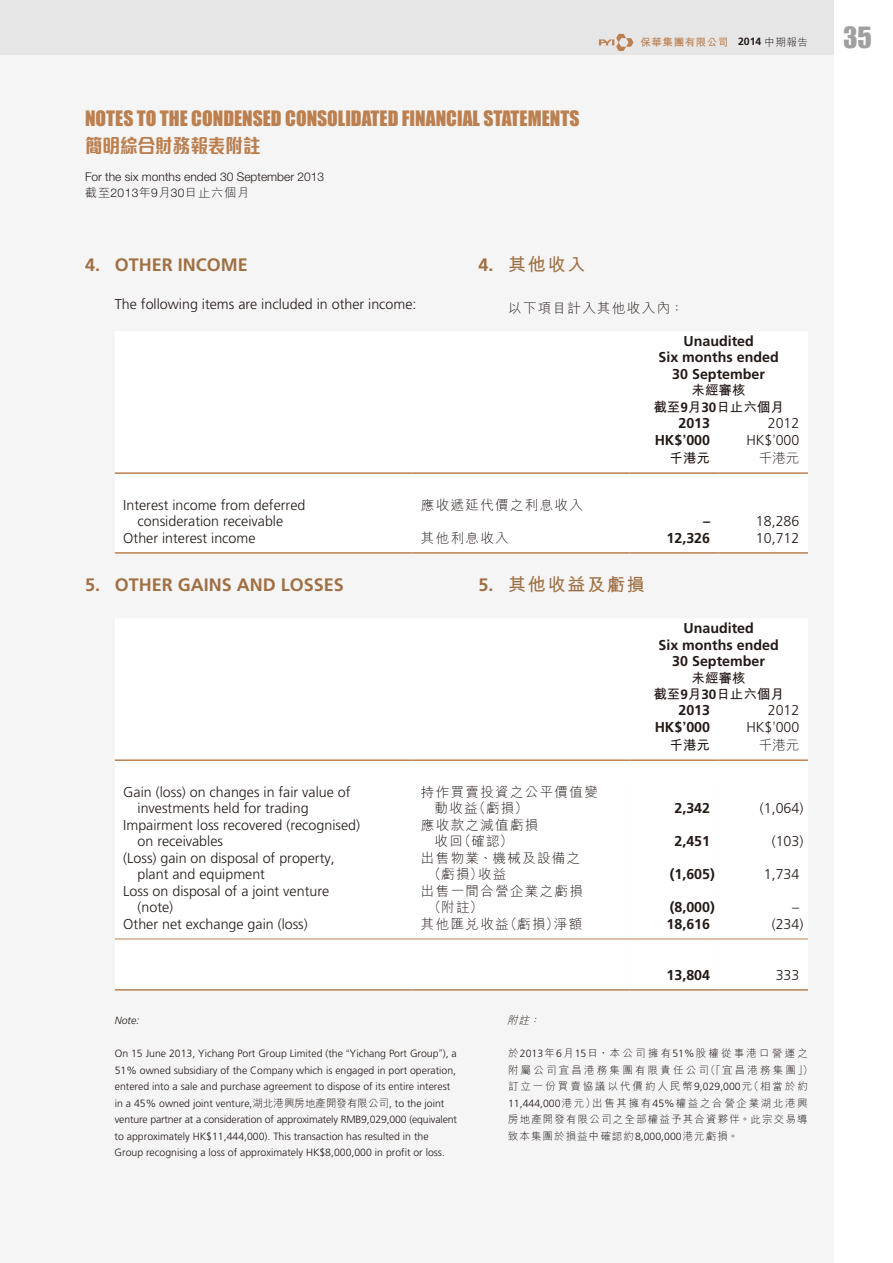
<style>
.page{position:relative;width:893px;height:1263px;background:#fff}
.page>*{position:absolute;margin:0;border:0;box-sizing:border-box;transform-origin:0 0}
.t1{font:30px "Impact LT Std";color:#a0a0a1}
.t2{font:19.5px "Impact";color:#bc8050}
.t3{font:800 19.5px "M Elle HK";color:#bc8050;scale:.9 1}
.t4{font:700 18px "Frutiger LT Std";color:#a07044}
.t5{font:700 18px "M Hei HK";letter-spacing:.1em;color:#a07044}
.t6{font:300 14.25px/16.5px "Frutiger LT Std";color:#231916}
.t7{font:700 14.25px/16.5px "Frutiger LT Std";color:#231916;text-align:center}
.t8{font:300 13.5px/16.5px "M Hei HK";letter-spacing:.1em;color:#231916}
.t9{font:700 13.5px/16.5px "M Hei HK";color:#231916;text-align:center}
.t10{font:300 12px "Helvetica Neue LT Std";color:#231916}
.t11{font:300 12px "M Hei HK";letter-spacing:.085em;color:#231916}
.t12{font:300 10.5px/16.5px "Frutiger LT Std";color:#231916}
.t13{font:300 10.5px/16.5px "M Hei HK";letter-spacing:.155em;color:#231916}
.t14{font:700 10.5px "M Hei HK";letter-spacing:.05em;color:#bc8050}
.t15{font:italic 300 10.5px "Frutiger LT Std";color:#231916}
.t16{font:italic 300 10.5px "M Hei HK";color:#231916}
.s1{font-family:"Helvetica Neue LT Std"}
.s2{font-family:"Frutiger LT Std";color:#231916}
.s3{font-weight:300;color:#231916}
.s4{font-family:"Frutiger LT Std"}
.s5{font-family:"Helvetica LT Std"}
.s6{font-family:"M Hei HK"}
</style>
<div class="page">
<div style="left:0;top:0;width:833px;height:1263px;background:#f5f5f5"></div>
<div style="left:0;top:0;width:833px;height:54px;background:#e6e6e7"></div>
<svg style="left:599px;top:34px;width:34px;height:17px"></svg>
<hr style="left:115px;top:472px;width:297px;height:2px;background:#bc8050">
<hr style="left:412px;top:472px;width:217px;height:2px;background:#bc8050">
<hr style="left:629px;top:472px;width:90px;height:2px;background:#bc8050">
<hr style="left:719px;top:472px;width:89px;height:2px;background:#bc8050">
<hr style="left:115px;top:552px;width:297px;height:2px;background:#bc8050">
<hr style="left:412px;top:552px;width:217px;height:2px;background:#bc8050">
<hr style="left:629px;top:552px;width:90px;height:2px;background:#bc8050">
<hr style="left:719px;top:552px;width:89px;height:2px;background:#bc8050">
<svg style="left:629px;top:939px;width:90px;height:1px"></svg>
<hr style="left:115px;top:759px;width:297px;height:2px;background:#bc8050">
<hr style="left:412px;top:759px;width:217px;height:2px;background:#bc8050">
<hr style="left:629px;top:759px;width:90px;height:2px;background:#bc8050">
<hr style="left:719px;top:759px;width:89px;height:2px;background:#bc8050">
<hr style="left:115px;top:938px;width:297px;height:1px;background:#bc8050">
<hr style="left:412px;top:938px;width:217px;height:1px;background:#bc8050">
<hr style="left:629px;top:938px;width:90px;height:1px;background:#bc8050">
<hr style="left:719px;top:938px;width:89px;height:1px;background:#bc8050">
<hr style="left:115px;top:989px;width:297px;height:1px;background:#bc8050">
<hr style="left:412px;top:989px;width:217px;height:1px;background:#bc8050">
<hr style="left:629px;top:989px;width:90px;height:1px;background:#bc8050">
<hr style="left:719px;top:989px;width:89px;height:1px;background:#bc8050">
<h2 class="t2" style="left:85px;top:103px;width:496px">NOTES TO THE CONDENSED CONSOLIDATED FINANCIAL STATEMENTS</h2>
<h2 class="t3" style="left:85px;top:132px;width:196px">簡明綜合財務報表附註</h2>
<p class="t10" style="left:85px;top:169px;width:241px">For the six months ended 30 September 2013</p>
<p class="t11" style="left:85px;top:184px;width:166px">截至<span class="s1">2013</span>年<span class="s1">9</span>月<span class="s1">30</span>日止六個月</p>
<p class="t14" style="left:641px;top:34px;width:169px">保華集團有限公司 <span class="s2">2014</span> <span class="s3">中期報告</span></p>
<h3 class="t4" style="left:85px;top:254px;width:164px">4. OTHER INCOME</h3>
<h3 class="t6" style="left:115px;top:296px;width:303px">The following items are included in other income:</h3>
<h3 class="t5" style="left:478px;top:252px;width:109px"><span class="s4">4.</span> 其他收入</h3>
<p class="t8" style="left:508px;top:299px;width:177px">以下項目計入其他收入內：</p>
<h3 class="t7" style="left:658px;top:333px;width:122px">Unaudited<br>Six months ended<br>30 September</h3>
<p class="t9" style="left:653px;top:381px;width:132px">未經審核<br>截至<span class="s4">9</span>月<span class="s4">30</span>日止六個月</p>
<h3 class="t7" style="left:655px;top:415px;width:57px;text-align:right">2013<br>HK$<span class="s5">’</span>000</h3>
<p class="t9" style="left:670px;top:449px;width:42px">千港元</p>
<h3 class="t6" style="left:746px;top:415px;width:55px;text-align:right">2012<br>HK$<span class="s5">’</span>000</h3>
<p class="t8" style="left:759px;top:449px;width:42px">千港元</p>
<h3 class="t6" style="left:123px;top:497px;width:184px;text-align:center">Interest income from deferred consideration receivable</h3>
<p class="t8" style="left:421px;top:496px;width:163px">應收遞延代價之利息收入</p>
<h3 class="t7" style="left:703px;top:513px;width:9px">–</h3>
<h3 class="t6" style="left:756px;top:513px;width:45px">18,286</h3>
<h3 class="t6" style="left:123px;top:530px;width:134px">Other interest income</h3>
<p class="t8" style="left:421px;top:529px;width:89px">其他利息收入</p>
<h3 class="t7" style="left:667px;top:529px;width:45px">12,326</h3>
<h3 class="t6" style="left:756px;top:530px;width:45px">10,712</h3>
<h3 class="t4" style="left:85px;top:574px;width:260px">5. OTHER GAINS AND LOSSES</h3>
<h3 class="t7" style="left:658px;top:620px;width:122px">Unaudited<br>Six months ended<br>30 September</h3>
<p class="t9" style="left:653px;top:668px;width:132px">未經審核<br>截至<span class="s4">9</span>月<span class="s4">30</span>日止六個月</p>
<h3 class="t7" style="left:655px;top:702px;width:57px;text-align:right">2013<br>HK$<span class="s5">’</span>000</h3>
<p class="t9" style="left:670px;top:736px;width:42px">千港元</p>
<h3 class="t5" style="left:478px;top:571px;width:168px"><span class="s4">5.</span> 其他收益及虧損</h3>
<h3 class="t6" style="left:746px;top:702px;width:55px;text-align:right">2012<br>HK$<span class="s5">’</span>000</h3>
<p class="t8" style="left:759px;top:736px;width:42px">千港元</p>
<h3 class="t6" style="left:138px;top:784px;width:215px;text-indent:-14px">Gain (loss) on changes in fair value of investments held for trading</h3>
<p class="t8" style="left:434px;top:783px;width:165px;text-indent:-14px">持作買賣投資之公平價值變動收益（虧損）</p>
<h3 class="t6" style="left:138px;top:817px;width:224px;text-indent:-14px">Impairment loss recovered (recognised) on receivables</h3>
<p class="t8" style="left:434px;top:816px;width:105px;text-indent:-14px">應收款之減值虧損收回（確認）</p>
<h3 class="t6" style="left:138px;top:850px;width:199px;text-indent:-14px">(Loss) gain on disposal of property, plant and equipment</h3>
<p class="t8" style="left:428px;top:849px;width:154px;text-indent:-7px">出售物業、機械及設備之（虧損）收益</p>
<h3 class="t6" style="left:138px;top:883px;width:193px;text-indent:-14px">Loss on disposal of a joint venture (note)</h3>
<p class="t8" style="left:428px;top:882px;width:157px;text-indent:-7px">出售一間合營企業之虧損（附註）</p>
<h3 class="t7" style="left:674px;top:800px;width:37px">2,342</h3>
<h3 class="t6" style="left:760px;top:800px;width:45px">(1,064)</h3>
<h3 class="t7" style="left:674px;top:833px;width:37px">2,451</h3>
<h3 class="t6" style="left:772px;top:833px;width:33px">(103)</h3>
<h3 class="t7" style="left:670px;top:866px;width:47px">(1,605)</h3>
<h3 class="t6" style="left:764px;top:866px;width:37px">1,734</h3>
<h3 class="t7" style="left:670px;top:899px;width:47px">(8,000)</h3>
<h3 class="t6" style="left:792px;top:899px;width:9px">–</h3>
<h3 class="t6" style="left:123px;top:916px;width:186px">Other net exchange gain (loss)</h3>
<p class="t8" style="left:421px;top:915px;width:163px">其他匯兌收益（虧損）淨額</p>
<h3 class="t7" style="left:667px;top:915px;width:45px">18,616</h3>
<h3 class="t6" style="left:772px;top:916px;width:33px">(234)</h3>
<h3 class="t7" style="left:667px;top:966px;width:45px">13,804</h3>
<h3 class="t6" style="left:776px;top:966px;width:25px">333</h3>
<p class="t15" style="left:115px;top:1014px;width:26px">Note:</p>
<p class="t12" style="left:115px;top:1045px;width:344px">On 15 June 2013, Yichang Port Group Limited (the <span class="s5">“</span>Yichang Port Group<span class="s5">”</span>), a 51% owned subsidiary of the Company which is engaged in port operation, entered into a sale and purchase agreement to dispose of its entire interest in a 45% owned joint venture,<span class="s6">湖北港興房地產開發有限公司</span>, to the joint venture partner at a consideration of approximately RMB9,029,000 (equivalent to approximately HK$11,444,000). This transaction has resulted in the Group recognising a loss of approximately HK$8,000,000 in profit or loss.</p>
<p class="t16" style="left:507px;top:1013px;width:38px">附註：</p>
<p class="t13" style="left:508px;top:1045px;width:307px">於<span class="s4">2013</span>年<span class="s4">6</span>月<span class="s4">15</span>日，本公司擁有<span class="s4">51%</span>股權從事港口營運之附屬公司宜昌港務集團有限責任公司（「宜昌港務集團」）訂立一份買賣協議以代價約人民幣<span class="s4">9,029,000</span>元（相當於約<span class="s4">11,444,000</span>港元）出售其擁有<span class="s4">45%</span>權益之合營企業湖北港興房地產開發有限公司之全部權益予其合資夥伴。此宗交易導致本集團於損益中確認約<span class="s4">8,000,000</span>港元虧損。</p>
<h1 class="t1" style="left:843px;top:20px;width:30px">35</h1>
</div>
